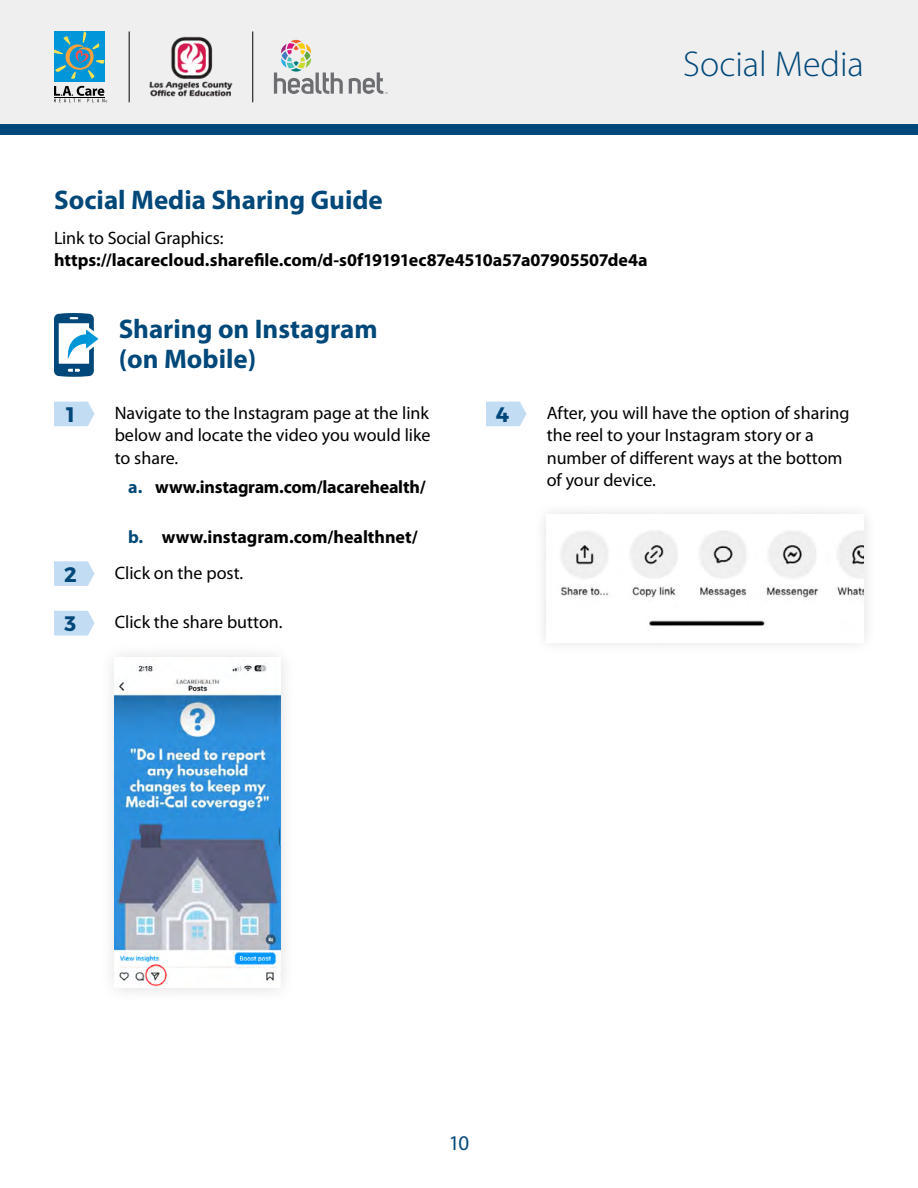
<style>
.page{position:relative;width:918px;height:1188px;background:#fff}
.page>*{position:absolute;margin:0;border:0;box-sizing:border-box;transform-origin:0 0}
.t1{font:300 36px "Myriad Pro";color:#004879}
.t2{font:700 27px/30px "Myriad Pro";color:#004879}
.t3{font:700 21px "Montserrat";color:#004879}
.t4{font:21px "Myriad Pro";color:#004879}
.t5{font:18px/22.5px "Myriad Pro";color:#000;text-align:justify}
.t6{font:700 18px/22.5px "Myriad Pro";letter-spacing:-.005em;color:#000}
.s1{font-weight:400}
.s2{color:#004879}
</style>
<div class="page">
<div style="left:0;top:0;width:918px;height:132px;background:#efeff0"></div>
<div style="left:0;top:124px;width:918px;height:11px;background:#004879"></div>
<div style="left:54px;top:32px;width:50px;height:50px;background:#0096d7"></div>
<svg style="left:54px;top:32px;width:50px;height:47px"></svg>
<svg style="left:54px;top:86px;width:53px;height:16px"></svg>
<svg style="left:274px;top:40px;width:114px;height:54px"></svg>
<img style="left:149px;top:36px;width:84px;height:61px">
<hr style="left:129px;top:32px;width:1px;height:70px;background:#000">
<hr style="left:252px;top:32px;width:1px;height:70px;background:#000">
<svg style="left:54px;top:313px;width:44px;height:64px"></svg>
<svg style="left:54px;top:402px;width:40px;height:24px"></svg>
<svg style="left:54px;top:561px;width:40px;height:25px"></svg>
<svg style="left:54px;top:611px;width:40px;height:25px"></svg>
<div style="left:99px;top:641px;width:198px;height:363px;background:#fbfbfb"></div>
<img style="left:115px;top:665px;width:166px;height:322px">
<svg style="left:486px;top:402px;width:40px;height:24px"></svg>
<img style="left:561px;top:531px;width:303px;height:95px">
<h1 class="t1" style="left:683px;top:44px;width:182px">Social Media</h1>
<h3 class="t2" style="left:54px;top:184px;width:330px">Social Media Sharing Guide</h3>
<p class="t6" style="left:54px;top:226px;width:595px"><span class="s1">Link to Social Graphics: </span>https://lacarecloud.sharefile.com/d-s0f19191ec87e4510a57a07905507de4a</p>
<h3 class="t2" style="left:119px;top:313px;width:260px">Sharing on Instagram (on Mobile)</h3>
<p class="t3" style="left:66px;top:401px;width:10px">1</p>
<p class="t5" style="left:115px;top:401px;width:317px">Navigate to the Instagram page at the link below and locate the video you would like to share.</p>
<p class="t6" style="left:128px;top:475px;width:299px"><span class="s2">a.</span> www.instagram.com/lacarehealth/</p>
<p class="t6" style="left:128px;top:525px;width:291px"><span class="s2">b.</span> www.instagram.com/healthnet/</p>
<p class="t3" style="left:64px;top:561px;width:14px">2</p>
<p class="t5" style="left:115px;top:561px;width:130px">Click on the post.</p>
<p class="t3" style="left:65px;top:611px;width:13px">3</p>
<p class="t5" style="left:115px;top:610px;width:169px">Click the share button.</p>
<p class="t3" style="left:496px;top:401px;width:15px">4</p>
<p class="t5" style="left:547px;top:401px;width:304px;text-align:left">After, you will have the option of sharing the reel to your Instagram story or a number of different ways at the bottom of your device.</p>
<p class="t4" style="left:449px;top:1130px;width:22px">10</p>
</div>
